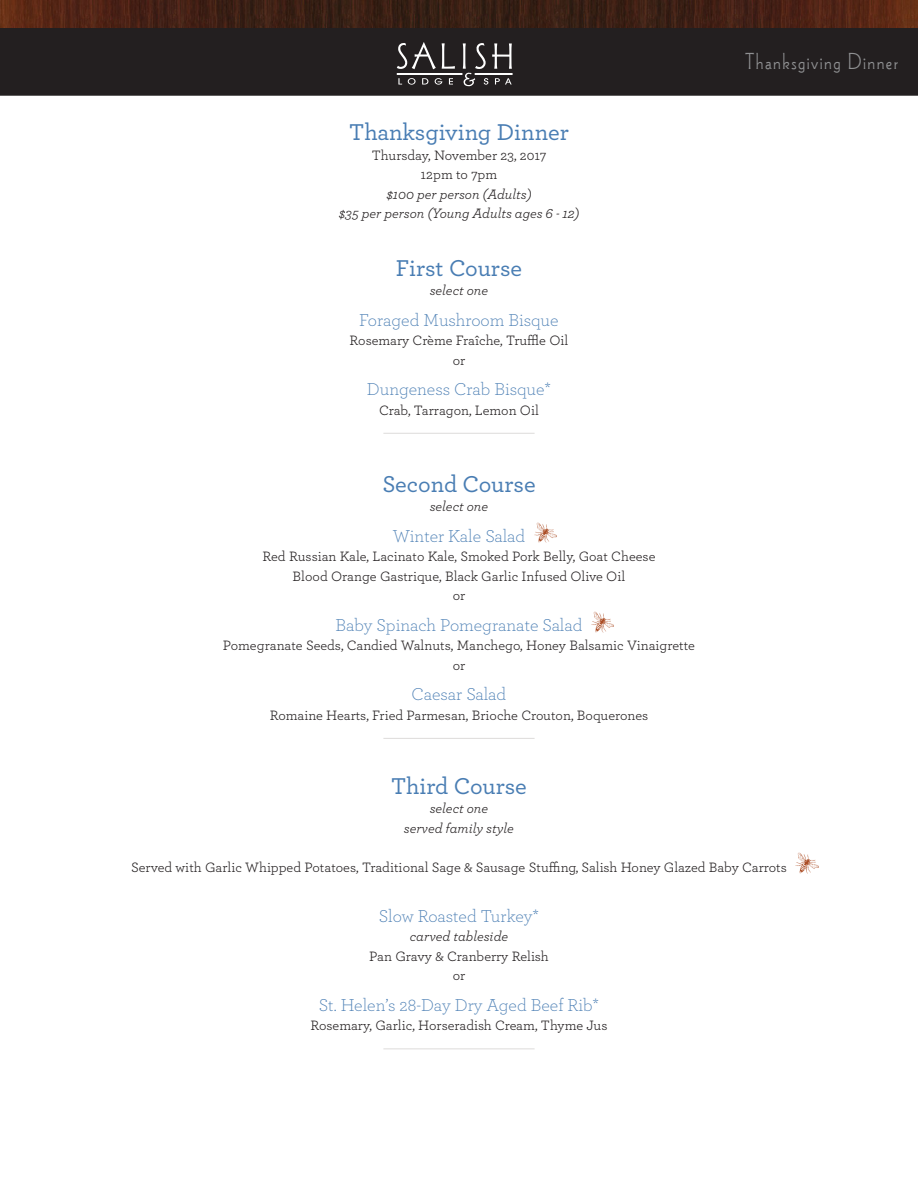
<style>
.page{position:relative;width:918px;height:1188px;background:#fff}
.page>*{position:absolute;margin:0;border:0;box-sizing:border-box;transform-origin:0 0}
.h2_no_space_centered{font:500 24px "Archer";letter-spacing:-.005em;color:#497db3}
.t1{font:24px "Wade Sans Light Plain";letter-spacing:.06em;color:#8f9092}
.p_no_space_centered{font:500 24px "Archer";color:#497db3}
.h2_no_space_centered-2{font:300 18px "Archer";letter-spacing:-.005em;color:#497db3}
.p_no_space_centered-2{font:14.25px "Archer";color:#231f20}
.p_space_after_center{font:14.25px "Archer";color:#231f20}
.p_no_space_centered-3{font:italic 14.25px "Archer";color:#231f20}
</style>
<div class="page">
<div style="left:1px;top:2px;width:916px;height:93px;background:#231f20"></div>
<div style="left:0;top:1px;width:918px;height:95px;border:2px solid #231f20"></div>
<img style="left:0;top:0;width:918px;height:27px">
<svg style="left:442px;top:43px;width:13px;height:26px"></svg>
<svg style="left:397px;top:42px;width:39px;height:27px"></svg>
<svg style="left:398px;top:78px;width:4px;height:7px"></svg>
<svg style="left:408px;top:78px;width:8px;height:7px"></svg>
<svg style="left:422px;top:78px;width:6px;height:7px"></svg>
<svg style="left:435px;top:78px;width:7px;height:7px"></svg>
<svg style="left:449px;top:78px;width:4px;height:7px"></svg>
<svg style="left:463px;top:43px;width:49px;height:43px"></svg>
<div style="left:397px;top:73px;width:65px;height:2px;border:1px solid #fff"></div>
<div style="left:475px;top:73px;width:37px;height:2px;border:1px solid #fff"></div>
<hr style="left:383px;top:433px;width:152px;height:1px;background:#dddbda">
<hr style="left:383px;top:738px;width:152px;height:1px;background:#dddbda">
<hr style="left:383px;top:1048px;width:152px;height:1px;background:#dddbda">
<img style="left:591px;top:612px;width:23px;height:21px">
<img style="left:534px;top:522px;width:23px;height:21px">
<img style="left:795px;top:852px;width:24px;height:21px">
<p class="p_no_space_centered" style="left:349px;top:115px;width:221px">Thanksgiving Dinner</p>
<p class="p_no_space_centered-2" style="left:372px;top:145px;width:176px">Thursday, November 23, 2017</p>
<p class="p_no_space_centered-2" style="left:421px;top:165px;width:78px">12pm to 7pm</p>
<p class="p_no_space_centered-3" style="left:386px;top:184px;width:147px">$100 per person (Adults)</p>
<p class="p_no_space_centered-3" style="left:339px;top:204px;width:242px">$35 per person (Young Adults ages 6 - 12)</p>
<p class="h2_no_space_centered" style="left:396px;top:250px;width:128px">First Course</p>
<p class="p_no_space_centered-3" style="left:430px;top:280px;width:60px">select one</p>
<p class="h2_no_space_centered-2" style="left:359px;top:308px;width:201px">Foraged Mushroom Bisque</p>
<p class="p_no_space_centered-2" style="left:350px;top:331px;width:220px">Rosemary Crème Fraîche, Truffle Oil</p>
<p class="p_no_space_centered-2" style="left:453px;top:350px;width:14px">or</p>
<p class="h2_no_space_centered-2" style="left:367px;top:378px;width:186px">Dungeness Crab Bisque*</p>
<p class="p_space_after_center" style="left:379px;top:400px;width:161px">Crab, Tarragon, Lemon Oil</p>
<p class="h2_no_space_centered" style="left:382px;top:466px;width:155px">Second Course</p>
<p class="p_no_space_centered-3" style="left:430px;top:496px;width:60px">select one</p>
<p class="h2_no_space_centered-2" style="left:393px;top:524px;width:134px">Winter Kale Salad</p>
<p class="p_no_space_centered-2" style="left:263px;top:547px;width:394px">Red Russian Kale, Lacinato Kale, Smoked Pork Belly, Goat Cheese</p>
<p class="p_no_space_centered-2" style="left:293px;top:566px;width:334px">Blood Orange Gastrique, Black Garlic Infused Olive Oil</p>
<p class="p_no_space_centered-2" style="left:453px;top:586px;width:14px">or</p>
<p class="h2_no_space_centered-2" style="left:336px;top:613px;width:248px">Baby Spinach Pomegranate Salad</p>
<p class="p_no_space_centered-2" style="left:223px;top:636px;width:474px">Pomegranate Seeds, Candied Walnuts, Manchego, Honey Balsamic Vinaigrette</p>
<p class="p_no_space_centered-2" style="left:453px;top:655px;width:14px">or</p>
<p class="h2_no_space_centered-2" style="left:412px;top:683px;width:96px">Caesar Salad</p>
<p class="p_space_after_center" style="left:270px;top:705px;width:380px">Romaine Hearts, Fried Parmesan, Brioche Crouton, Boquerones</p>
<h1 class="t1" style="left:745px;top:48px;width:154px">Thanksgiving Dinner</h1>
<p class="h2_no_space_centered" style="left:391px;top:769px;width:137px">Third Course</p>
<p class="p_no_space_centered-3" style="left:430px;top:798px;width:60px">select one</p>
<p class="p_no_space_centered-3" style="left:404px;top:818px;width:112px">served family style</p>
<p class="p_no_space_centered-2" style="left:131px;top:857px;width:657px">Served with Garlic Whipped Potatoes, Traditional Sage &amp; Sausage Stuffing, Salish Honey Glazed Baby Carrots</p>
<p class="h2_no_space_centered-2" style="left:379px;top:904px;width:162px">Slow Roasted Turkey*</p>
<p class="p_no_space_centered-3" style="left:410px;top:927px;width:100px">carved tableside</p>
<p class="p_no_space_centered-2" style="left:369px;top:946px;width:181px">Pan Gravy &amp; Cranberry Relish</p>
<p class="p_no_space_centered-2" style="left:453px;top:966px;width:14px">or</p>
<p class="h2_no_space_centered-2" style="left:319px;top:993px;width:282px">St. Helen’s 28-Day Dry Aged Beef Rib*</p>
<p class="p_space_after_center" style="left:310px;top:1016px;width:299px">Rosemary, Garlic, Horseradish Cream, Thyme Jus</p>
</div>
